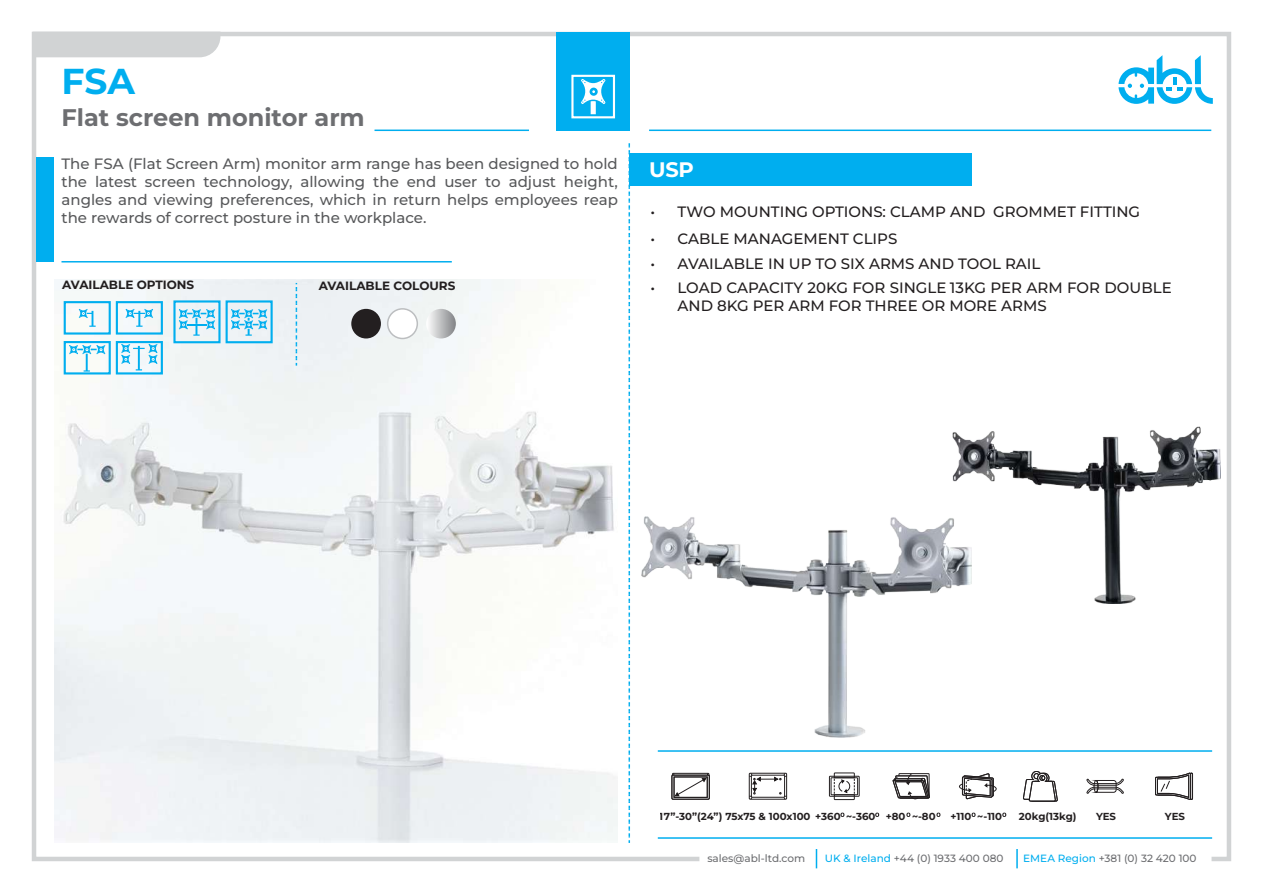
<style>
.page{position:relative;width:1263px;height:893px;background:#fff}
.page>*{position:absolute;margin:0;border:0;box-sizing:border-box;transform-origin:0 0}
.t1{font:700 36px "Montserrat";color:#00aeef}
.t2{font:700 24px "Montserrat";color:#6d6e71}
.t3{font:700 21px "Montserrat";color:#fff}
.t4{font:500 15px/18px "Montserrat";color:#58595b;text-align:justify}
.t5{font:500 15px/18px "Montserrat";color:#231f20}
.t6{font:700 12px "Montserrat";color:#231f20}
.t7{font:500 10.5px "Montserrat";color:#6d6e71}
.t8{font:700 10.2px "Montserrat";color:#231f20}
.s1{color:#00aeef}
</style>
<div class="page">
<div style="left:32px;top:32px;width:1199px;height:829px;background:#fff;border:4px solid #d1d3d4"></div>
<div style="left:556px;top:32px;width:74px;height:98px;background:#00aeef"></div>
<svg style="left:581px;top:79px;width:25px;height:35px"></svg>
<div style="left:571px;top:75px;width:44px;height:43px;border:2px solid #fff"></div>
<hr style="left:649px;top:130px;width:562px;height:1px;background:#00aeef">
<svg style="left:699px;top:849px;width:512px;height:19px"></svg>
<svg style="left:1118px;top:55px;width:95px;height:49px"></svg>
<svg style="left:628px;top:143px;width:2px;height:700px"></svg>
<div style="left:36px;top:157px;width:18px;height:105px;background:#00aeef"></div>
<div style="left:33px;top:32px;width:187px;height:25px;background:#d1d3d4"></div>
<hr style="left:374px;top:130px;width:155px;height:1px;background:#00aeef">
<hr style="left:658px;top:750px;width:554px;height:2px;background:#00aeef">
<hr style="left:658px;top:837px;width:554px;height:2px;background:#00aeef">
<img style="left:952px;top:426px;width:268px;height:178px">
<svg style="left:840px;top:813px;width:4px;height:4px"></svg>
<svg style="left:875px;top:813px;width:4px;height:4px"></svg>
<svg style="left:906px;top:813px;width:4px;height:4px"></svg>
<svg style="left:936px;top:813px;width:4px;height:4px"></svg>
<div style="left:672px;top:773px;width:37px;height:25px;border:1px solid #231f20"></div>
<div style="left:671px;top:775px;width:39px;height:24px;border:1px solid #231f20"></div>
<div style="left:674px;top:777px;width:34px;height:21px;border:1px solid #231f20"></div>
<svg style="left:673px;top:773px;width:35px;height:24px"></svg>
<svg style="left:749px;top:772px;width:38px;height:28px"></svg>
<div style="left:829px;top:776px;width:30px;height:21px;border:1px solid #231f20"></div>
<div style="left:831px;top:777px;width:27px;height:18px;border:1px solid #231f20"></div>
<svg style="left:833px;top:772px;width:22px;height:28px"></svg>
<svg style="left:892px;top:773px;width:38px;height:27px"></svg>
<svg style="left:959px;top:774px;width:38px;height:26px"></svg>
<svg style="left:1023px;top:771px;width:35px;height:31px"></svg>
<svg style="left:1086px;top:778px;width:38px;height:16px"></svg>
<svg style="left:1155px;top:772px;width:38px;height:27px"></svg>
<svg style="left:971px;top:813px;width:4px;height:4px"></svg>
<svg style="left:1002px;top:813px;width:4px;height:4px"></svg>
<img style="left:54px;top:279px;width:564px;height:564px">
<hr style="left:61px;top:261px;width:391px;height:2px;background:#00aeef">
<svg style="left:296px;top:283px;width:1px;height:83px"></svg>
<div style="left:351px;top:309px;width:30px;height:29px;background:#231f20;border-radius:50%"></div>
<div style="left:388px;top:309px;width:29px;height:29px;background:#fff;border-radius:50%"></div>
<div style="left:387px;top:308px;width:31px;height:31px;border:2px solid #bcbec0;border-radius:50%"></div>
<div style="left:426px;top:309px;width:30px;height:29px;background:linear-gradient(to right,#fcfdfc,#898b8e);border-radius:15px"></div>
<svg style="left:231px;top:309px;width:36px;height:27px"></svg>
<svg style="left:79px;top:309px;width:17px;height:18px"></svg>
<svg style="left:125px;top:309px;width:28px;height:18px"></svg>
<svg style="left:121px;top:344px;width:37px;height:26px"></svg>
<svg style="left:69px;top:345px;width:36px;height:26px"></svg>
<div style="left:64px;top:301px;width:47px;height:34px;border:2px solid #00aeef"></div>
<div style="left:116px;top:301px;width:47px;height:34px;border:2px solid #00aeef"></div>
<div style="left:116px;top:341px;width:47px;height:33px;border:2px solid #00aeef"></div>
<div style="left:64px;top:341px;width:47px;height:33px;border:2px solid #00aeef"></div>
<div style="left:226px;top:300px;width:47px;height:43px;border:2px solid #00aeef"></div>
<div style="left:173px;top:300px;width:48px;height:43px;border:2px solid #00aeef"></div>
<svg style="left:179px;top:309px;width:36px;height:27px"></svg>
<div style="left:629px;top:154px;width:343px;height:32px;background:#00aeef"></div>
<img style="left:641px;top:516px;width:330px;height:221px">
<h1 class="t1" style="left:61px;top:58px;width:75px">FSA</h1>
<h2 class="t2" style="left:61px;top:102px;width:305px">Flat screen monitor arm</h2>
<p class="t4" style="left:61px;top:154px;width:558px">The FSA (Flat Screen Arm) monitor arm range has been designed to hold the latest screen technology, allowing the end user to adjust height, angles and viewing preferences, which in return helps employees reap the rewards of correct posture in the workplace.</p>
<p class="t6" style="left:62px;top:277px;width:134px">AVAILABLE OPTIONS</p>
<p class="t6" style="left:319px;top:278px;width:138px">AVAILABLE COLOURS</p>
<h3 class="t3" style="left:649px;top:156px;width:46px">USP</h3>
<p class="t5" style="left:651px;top:202px;width:491px">• TWO MOUNTING OPTIONS: CLAMP AND GROMMET FITTING</p>
<p class="t5" style="left:651px;top:229px;width:248px">• CABLE MANAGEMENT CLIPS</p>
<p class="t5" style="left:651px;top:255px;width:391px">• AVAILABLE IN UP TO SIX ARMS AND TOOL RAIL</p>
<p class="t5" style="left:678px;top:279px;width:496px;text-indent:-27px">• LOAD CAPACITY 20KG FOR SINGLE 13KG PER ARM FOR DOUBLE<br>AND 8KG PER ARM FOR THREE OR MORE ARMS</p>
<p class="t8" style="left:660px;top:809px;width:277px">17”-30”(24”) 75x75 &amp; 100x100 +360 ~-360 +80 ~-80</p>
<p class="t8" style="left:950px;top:809px;width:53px">+110 ~-110</p>
<p class="t8" style="left:1019px;top:809px;width:59px">20kg(13kg)</p>
<p class="t8" style="left:1096px;top:809px;width:22px">YES</p>
<p class="t8" style="left:1165px;top:809px;width:22px">YES</p>
<p class="t7" style="left:707px;top:851px;width:99px">sales@abl-ltd.com</p>
<p class="t7" style="left:825px;top:851px;width:180px"><span class="s1">UK &amp; Ireland</span> +44 (0) 1933 400 080</p>
<p class="t7" style="left:1023px;top:851px;width:175px"><span class="s1">EMEA Region</span> +381 (0) 32 420 100</p>
</div>
